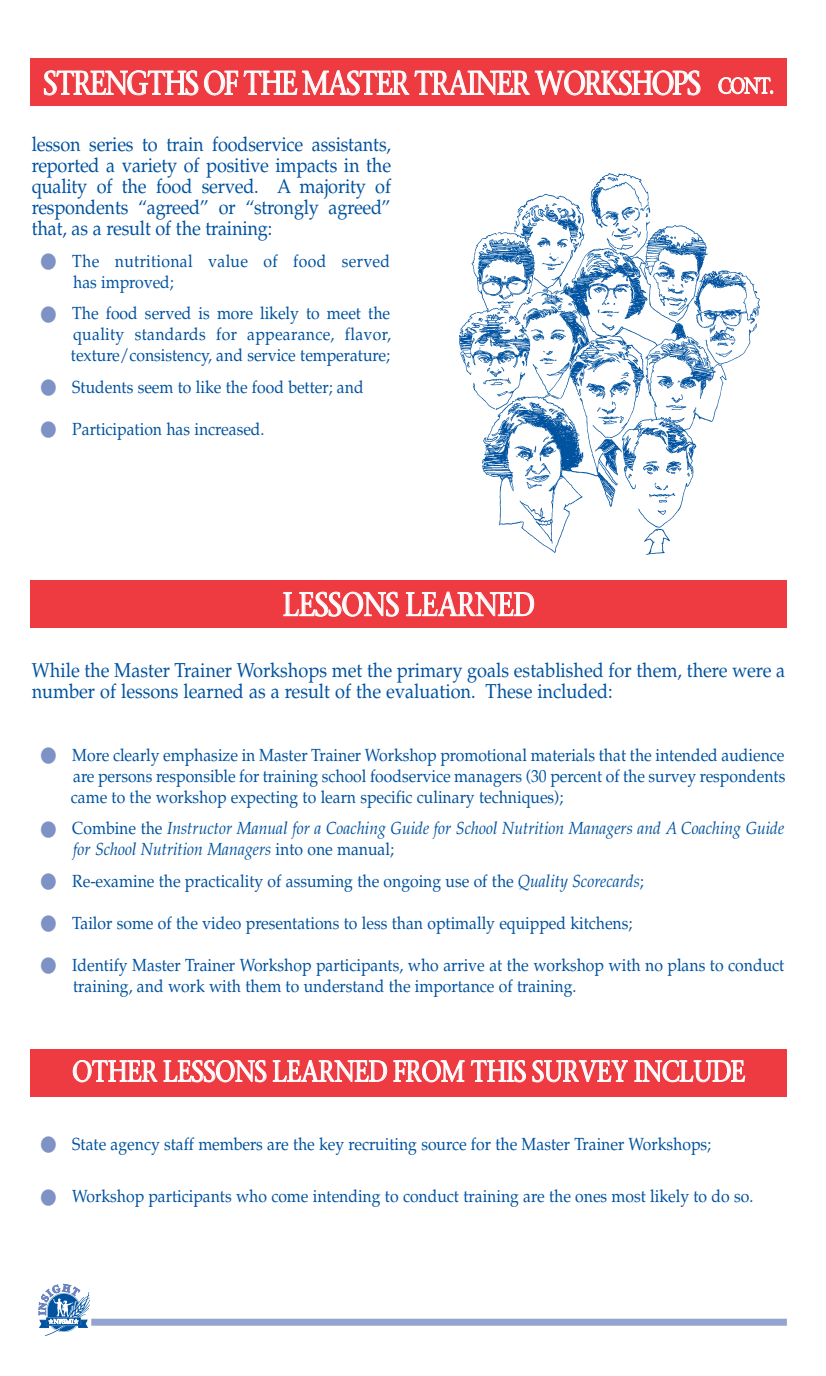
<style>
.page{position:relative;width:826px;height:1376px;background:#fff}
.page>*{position:absolute;margin:0;border:0;box-sizing:border-box;transform-origin:0 0}
.t1{font:500 31.5px "Stone Serif";letter-spacing:-.035em;color:#fff;scale:.85 1}
.t2{font:500 31.5px "Stone Serif";color:#fff;scale:.85 1}
.t3{font:500 28px "Stone Serif";color:#fff;scale:.85 1}
.t4{font:20.12px/21px "Palatino";color:#0153a0;scale:.9 1}
.t5{font:17.5px/21px "Palatino";color:#0153a0;text-align:justify;scale:.9 1}
.t6{font:italic 17.5px/21px "Palatino";color:#0153a0;scale:.9 1}
.t7{font:17.5px/21px "Palatino";letter-spacing:.02em;color:#0153a0;scale:.9 1}
.s1{font-size:21px}
.s2{font-size:47.77px;color:#7e92c6}
.s3{font-style:normal;font-size:47.77px;color:#7e92c6}
.s4{font-style:normal}
.s5{font-style:italic}
</style>
<div class="page">
<svg style="left:39px;top:1283px;width:42px;height:44px"></svg>
<img style="left:45px;top:1291px;width:45px;height:43px">
<img style="left:47px;top:1293px;width:31px;height:38px">
<div style="left:91px;top:1318px;width:695px;height:7px;background:#94a4d0"></div>
<div style="left:30px;top:579px;width:756px;height:48px;background:#ee3a41"></div>
<div style="left:30px;top:59px;width:756px;height:47px;background:#ee3a41"></div>
<img style="left:459px;top:173px;width:301px;height:383px">
<div style="left:30px;top:1049px;width:756px;height:47px;background:#ee3a41"></div>
<h1 class="t1" style="left:44px;top:70px;width:859px">STRENGTHS OF THE MASTER TRAINER WORKSHOPS <span class="s1">CONT.</span></h1>
<p class="t4" style="left:32px;top:136px;width:400px;text-align:justify">lesson series to train foodservice assistants, reported a variety of positive impacts in the quality of the food served. A majority of respondents “agreed” or “strongly agreed” that, as a result of the training:</p>
<p class="t7" style="left:73px;top:252px;width:353px;text-indent:-38px"><span class="s2">•</span> The nutritional value of food served has improved;</p>
<p class="t5" style="left:71px;top:305px;width:357px;text-indent:-35px"><span class="s2">•</span> The food served is more likely to meet the quality standards for appearance, flavor, texture/consistency, and service temperature;</p>
<p class="t5" style="left:36px;top:378px;width:366px"><span class="s2">•</span> Students seem to like the food better; and</p>
<p class="t5" style="left:36px;top:420px;width:256px"><span class="s2">•</span> Participation has increased.</p>
<h1 class="t2" style="left:283px;top:591px;width:297px">LESSONS LEARNED</h1>
<p class="t4" style="left:32px;top:661px;width:838px">While the Master Trainer Workshops met the primary goals established for them, there were a number of lessons learned as a result of the evaluation. These included:</p>
<p class="t5" style="left:71px;top:746px;width:794px;text-indent:-35px"><span class="s2">•</span> More clearly emphasize in Master Trainer Workshop promotional materials that the intended audience are persons responsible for training school foodservice managers (30 percent of the survey respondents came to the workshop expecting to learn specific culinary techniques);</p>
<p class="t6" style="left:73px;top:819px;width:791px;text-indent:-38px"><span class="s3">•</span> <span class="s4">Combine the</span> Instructor Manual for a Coaching Guide for School Nutrition Managers and A Coaching Guide for School Nutrition Managers <span class="s4">into one manual;</span></p>
<p class="t5" style="left:36px;top:872px;width:677px"><span class="s2">•</span> Re-examine the practicality of assuming the ongoing use of the <span class="s5">Quality Scorecards</span>;</p>
<p class="t5" style="left:36px;top:914px;width:664px"><span class="s2">•</span> Tailor some of the video presentations to less than optimally equipped kitchens;</p>
<p class="t5" style="left:73px;top:956px;width:791px;text-indent:-38px"><span class="s2">•</span> Identify Master Trainer Workshop participants, who arrive at the workshop with no plans to conduct training, and work with them to understand the importance of training.</p>
<h2 class="t3" style="left:72px;top:1059px;width:792px">OTHER LESSONS LEARNED FROM THIS SURVEY INCLUDE</h2>
<p class="t5" style="left:36px;top:1134px;width:751px"><span class="s2">•</span> State agency staff members are the key recruiting source for the Master Trainer Workshops;</p>
<p class="t5" style="left:36px;top:1187px;width:798px"><span class="s2">•</span> Workshop participants who come intending to conduct training are the ones most likely to do so.</p>
</div>
